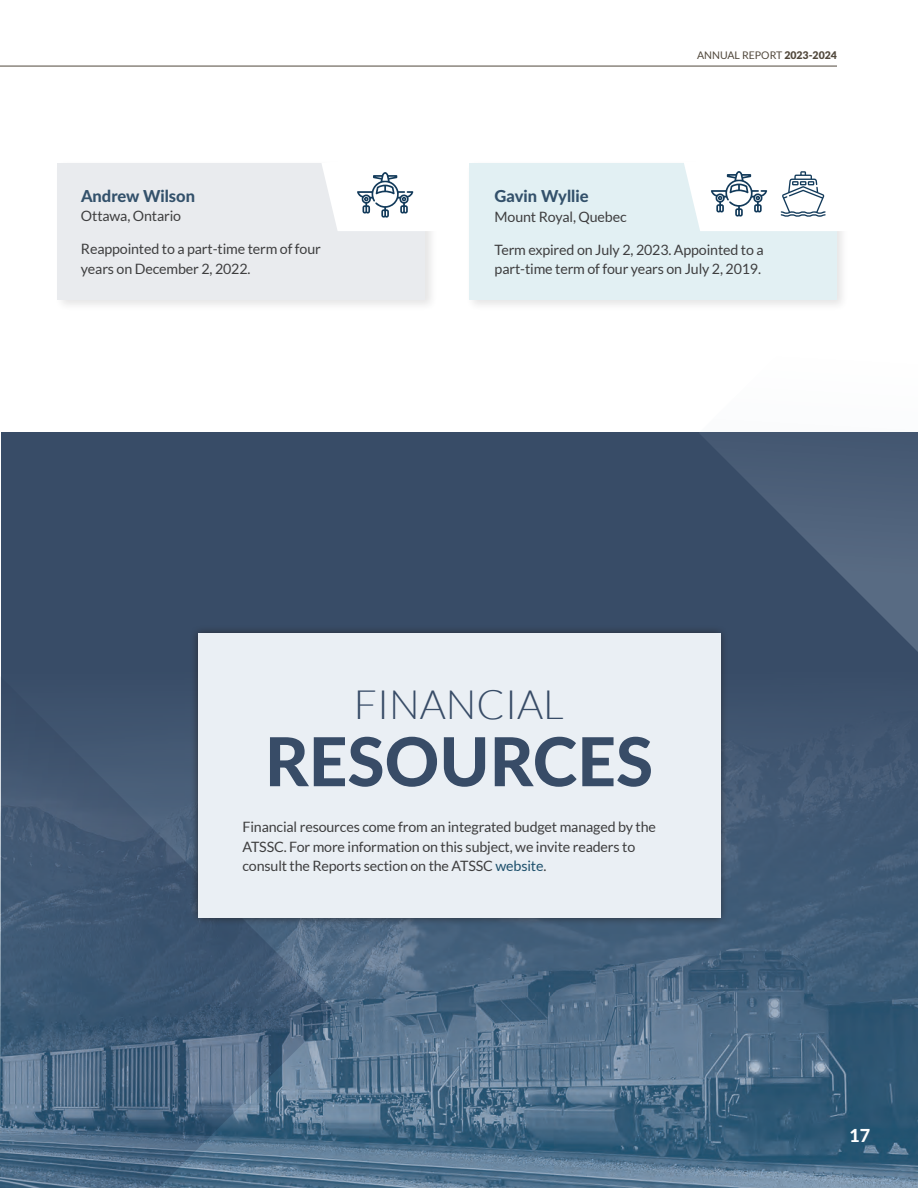
<style>
.page{position:relative;width:918px;height:1188px;background:#fff}
.page>*{position:absolute;margin:0;border:0;box-sizing:border-box;transform-origin:0 0}
.t1{font:800 67.5px "Lato";color:#384c67}
.t2{font:300 40.5px "Lato";color:#384c67}
.t3{font:800 18px "Lato";color:#fff}
.t4{font:800 16.5px "Lato";color:#33516b}
.t5{font:14.25px/19.5px "Lato";letter-spacing:-.01em;color:#3e3e3f}
.t6{font:10.5px "Lato";color:#52493d}
.s1{font-weight:900}
.s2{color:#1d506c}
</style>
<div class="page">
<hr style="left:0;top:66px;width:837px;height:1px;background:#52493d">
<div style="left:1px;top:432px;width:917px;height:756px;background:#384c67"></div>
<div style="left:54px;top:160px;width:384px;height:152px;background:#231f20;opacity:.75"></div>
<div style="left:57px;top:163px;width:368px;height:136px;background:#e9ebee"></div>
<div style="left:466px;top:160px;width:384px;height:152px;background:#231f20;opacity:.75"></div>
<div style="left:469px;top:163px;width:367px;height:136px;background:#e2f0f3"></div>
<svg style="left:321px;top:160px;width:117px;height:71px"></svg>
<svg style="left:684px;top:160px;width:166px;height:65px"></svg>
<div style="left:0;top:521px;width:918px;height:667px;background:#384c67"></div>
<img style="left:0;top:623px;width:918px;height:565px">
<svg style="left:0;top:676px;width:335px;height:512px"></svg>
<div style="left:190px;top:625px;width:538px;height:301px;background:#231f20;opacity:.75"></div>
<div style="left:198px;top:633px;width:522px;height:285px;background:#eaeff4"></div>
<svg style="left:699px;top:189px;width:219px;height:487px"></svg>
<p class="t4" style="left:81px;top:184px;width:116px">Andrew Wilson</p>
<p class="t5" style="left:81px;top:206px;width:102px">Ottawa, Ontario</p>
<p class="t5" style="left:81px;top:239px;width:241px">Reappointed to a part-time term of four years on December 2, 2022.</p>
<p class="t6" style="left:697px;top:50px;width:141px">ANNUAL REPORT <span class="s1">2023-2024</span></p>
<p class="t4" style="left:495px;top:184px;width:95px">Gavin Wyllie</p>
<p class="t5" style="left:495px;top:207px;width:134px">Mount Royal, Quebec</p>
<p class="t5" style="left:495px;top:240px;width:271px">Term expired on July 2, 2023. Appointed to a part-time term of four years on July 2, 2019.</p>
<h2 class="t2" style="left:354px;top:682px;width:211px">FINANCIAL</h2>
<h1 class="t1" style="left:265px;top:712px;width:390px">RESOURCES</h1>
<p class="t5" style="left:242px;top:817px;width:415px">Financial resources come from an integrated budget managed by the<br>ATSSC. For more information on this subject, we invite readers to consult the Reports section on the ATSSC <span class="s2">website</span>.</p>
<p class="t3" style="left:849px;top:1122px;width:22px">17</p>
</div>
